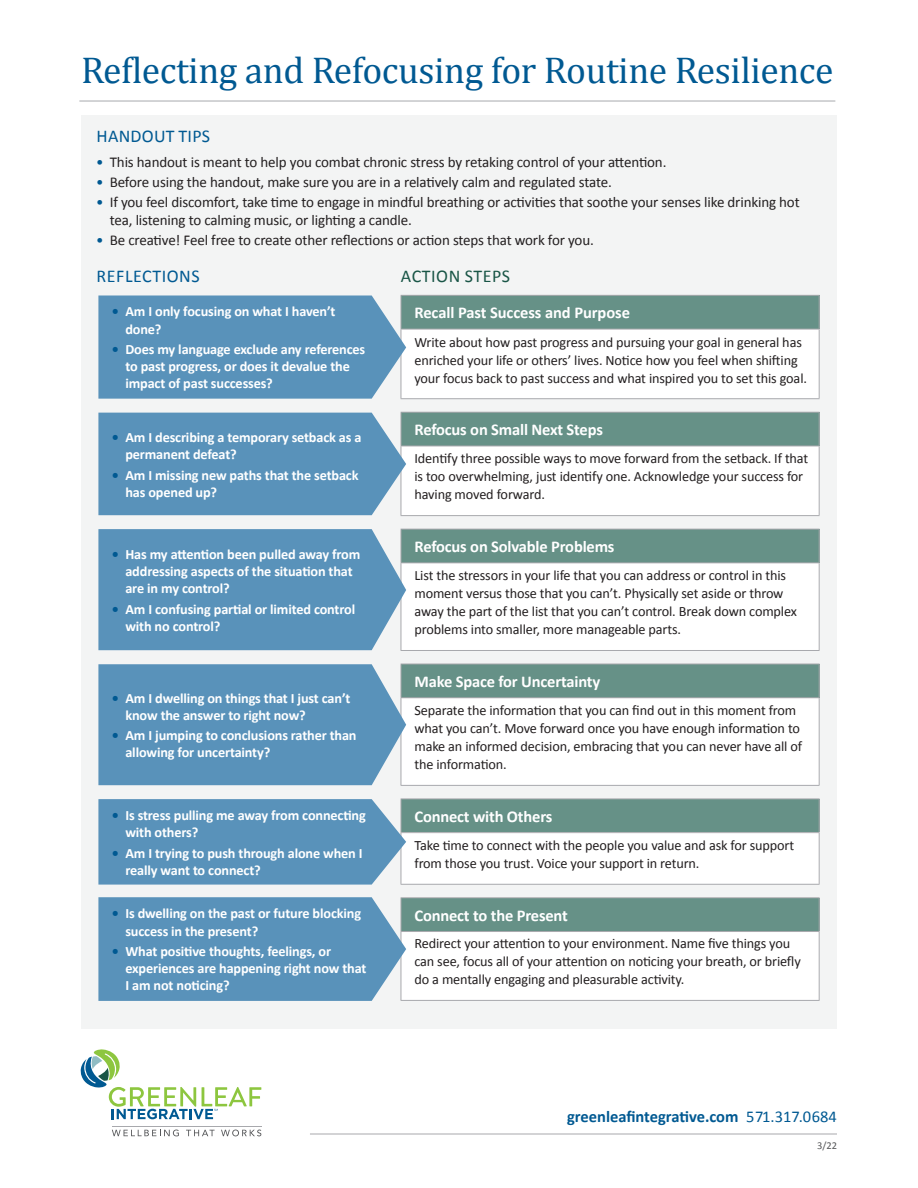
<style>
.page{position:relative;width:918px;height:1188px;background:#fff}
.page>*{position:absolute;margin:0;border:0;box-sizing:border-box;transform-origin:0 0}
.blueheadline{font:37.5px "Cambria";letter-spacing:-.01em;color:#005992}
.green_subhead{font:18px "Calibri";letter-spacing:.015em;color:#005992}
.QUESTIONS{font:18px "Calibri";letter-spacing:.03em;color:#005992}
.QUESTIONS-2{font:18px "Calibri";letter-spacing:.03em;color:#195546}
.the_subhead{font:700 16.5px "Calibri";letter-spacing:-.01em;color:#fff}
.t1{font:700 16.5px "Calibri";color:#005992}
.t2{font:15px/18px "Calibri";letter-spacing:-.01em;color:#231f20}
.QUESTIONS-3{font:14.25px/18px "Calibri";letter-spacing:-.01em;color:#231f20}
.t3{font:700 14.25px/17.1px "Calibri";letter-spacing:-.01em;color:#fff}
.the_subhead-2{font:10.5px "Calibri";color:#57585a}
.s1{color:#005992}
.s2{font-weight:400}
</style>
<div class="page">
<div style="left:81px;top:116px;width:756px;height:913px;background:#f3f4f4"></div>
<hr style="left:310px;top:1134px;width:527px;height:1px;background:#a8a9ad">
<hr style="left:112px;top:1126px;width:149px;height:1px;background:#a8a9ad">
<svg style="left:112px;top:1130px;width:67px;height:6px"></svg>
<svg style="left:186px;top:1130px;width:29px;height:6px"></svg>
<svg style="left:221px;top:1130px;width:40px;height:6px"></svg>
<svg style="left:81px;top:1049px;width:180px;height:70px"></svg>
<hr style="left:79px;top:101px;width:756px;height:1px;background:#a8a9ad">
<div style="left:401px;top:295px;width:418px;height:34px;background:#669187"></div>
<div style="left:401px;top:329px;width:418px;height:70px;background:#fff"></div>
<hr style="left:401px;top:295px;width:419px;height:1px;background:#a8a9ad">
<hr style="left:819px;top:296px;width:1px;height:33px;background:#a8a9ad">
<hr style="left:401px;top:329px;width:419px;height:1px;background:#a8a9ad">
<hr style="left:819px;top:329px;width:1px;height:69px;background:#a8a9ad">
<hr style="left:401px;top:398px;width:419px;height:1px;background:#a8a9ad">
<div style="left:401px;top:412px;width:418px;height:34px;background:#669187"></div>
<div style="left:401px;top:446px;width:418px;height:70px;background:#fff"></div>
<hr style="left:401px;top:412px;width:419px;height:1px;background:#a8a9ad">
<hr style="left:819px;top:413px;width:1px;height:33px;background:#a8a9ad">
<hr style="left:401px;top:446px;width:419px;height:1px;background:#a8a9ad">
<hr style="left:819px;top:446px;width:1px;height:69px;background:#a8a9ad">
<hr style="left:401px;top:515px;width:419px;height:1px;background:#a8a9ad">
<div style="left:401px;top:529px;width:418px;height:34px;background:#669187"></div>
<div style="left:401px;top:563px;width:418px;height:87px;background:#fff"></div>
<hr style="left:401px;top:529px;width:419px;height:1px;background:#a8a9ad">
<hr style="left:819px;top:529px;width:1px;height:33px;background:#a8a9ad">
<hr style="left:401px;top:562px;width:419px;height:1px;background:#a8a9ad">
<hr style="left:819px;top:563px;width:1px;height:87px;background:#a8a9ad">
<hr style="left:401px;top:650px;width:419px;height:1px;background:#a8a9ad">
<div style="left:401px;top:664px;width:418px;height:34px;background:#669187"></div>
<div style="left:401px;top:698px;width:418px;height:87px;background:#fff"></div>
<hr style="left:401px;top:664px;width:419px;height:1px;background:#a8a9ad">
<hr style="left:819px;top:664px;width:1px;height:33px;background:#a8a9ad">
<hr style="left:401px;top:697px;width:419px;height:1px;background:#a8a9ad">
<hr style="left:819px;top:698px;width:1px;height:87px;background:#a8a9ad">
<hr style="left:401px;top:785px;width:419px;height:1px;background:#a8a9ad">
<div style="left:401px;top:799px;width:418px;height:34px;background:#669187"></div>
<div style="left:401px;top:833px;width:418px;height:51px;background:#fff"></div>
<hr style="left:401px;top:799px;width:419px;height:1px;background:#a8a9ad">
<hr style="left:819px;top:799px;width:1px;height:33px;background:#a8a9ad">
<hr style="left:401px;top:832px;width:419px;height:1px;background:#a8a9ad">
<hr style="left:819px;top:833px;width:1px;height:51px;background:#a8a9ad">
<hr style="left:401px;top:884px;width:419px;height:1px;background:#a8a9ad">
<div style="left:401px;top:898px;width:418px;height:34px;background:#669187"></div>
<div style="left:401px;top:932px;width:418px;height:68px;background:#fff"></div>
<hr style="left:401px;top:897px;width:419px;height:1px;background:#a8a9ad">
<hr style="left:819px;top:898px;width:1px;height:33px;background:#a8a9ad">
<hr style="left:401px;top:931px;width:419px;height:1px;background:#a8a9ad">
<hr style="left:819px;top:932px;width:1px;height:68px;background:#a8a9ad">
<hr style="left:401px;top:1000px;width:419px;height:1px;background:#a8a9ad">
<svg style="left:98px;top:296px;width:308px;height:103px;background:#6197bd"></svg>
<div style="left:98px;top:413px;width:308px;height:102px;background:#5992ba"></div>
<div style="left:98px;top:529px;width:308px;height:121px;background:#5992ba"></div>
<div style="left:98px;top:664px;width:308px;height:121px;background:#5992ba"></div>
<svg style="left:98px;top:799px;width:308px;height:86px;background:#6197bc"></svg>
<svg style="left:98px;top:897px;width:308px;height:104px;background:#6197bd"></svg>
<p class="blueheadline" style="left:81px;top:48px;width:754px">Reflecting and Refocusing for Routine Resilience</p>
<p class="green_subhead" style="left:97px;top:125px;width:115px">HANDOUT TIPS</p>
<p class="t2" style="left:96px;top:153px;width:572px"><span class="s1">•</span> This handout is meant to help you combat chronic stress by retaking control of your attention.</p>
<p class="t2" style="left:96px;top:173px;width:517px"><span class="s1">•</span> Before using the handout, make sure you are in a relatively calm and regulated state.</p>
<p class="t2" style="left:110px;top:193px;width:691px;text-indent:-14px"><span class="s1">•</span> If you feel discomfort, take time to engage in mindful breathing or activities that soothe your senses like drinking hot tea, listening to calming music, or lighting a candle.</p>
<p class="t2" style="left:96px;top:231px;width:499px"><span class="s1">•</span> Be creative! Feel free to create other reflections or action steps that work for you.</p>
<p class="QUESTIONS" style="left:97px;top:265px;width:104px">REFLECTIONS</p>
<p class="QUESTIONS-2" style="left:401px;top:265px;width:111px">ACTION STEPS</p>
<p class="t3" style="left:125px;top:303px;width:212px;text-indent:-14px"><span class="s1">•</span> Am I only focusing on what I haven’t done?</p>
<p class="t3" style="left:125px;top:341px;width:241px;text-indent:-14px"><span class="s1">•</span> Does my language exclude any references to past progress, or does it devalue the impact of past successes?</p>
<p class="t3" style="left:125px;top:429px;width:238px;text-indent:-14px"><span class="s1">•</span> Am I describing a temporary setback as a permanent defeat?</p>
<p class="t3" style="left:125px;top:466px;width:235px;text-indent:-14px"><span class="s1">•</span> Am I missing new paths that the setback has opened up?</p>
<p class="t3" style="left:125px;top:546px;width:236px;text-indent:-14px"><span class="s1">•</span> Has my attention been pulled away from addressing aspects of the situation that are in my control?</p>
<p class="t3" style="left:125px;top:601px;width:231px;text-indent:-14px"><span class="s1">•</span> Am I confusing partial or limited control with no control?</p>
<p class="t3" style="left:125px;top:689px;width:227px;text-indent:-14px"><span class="s1">•</span> Am I dwelling on things that I just can’t know the answer to right now?</p>
<p class="t3" style="left:125px;top:727px;width:233px;text-indent:-14px"><span class="s1">•</span> Am I jumping to conclusions rather than allowing for uncertainty?</p>
<p class="t3" style="left:125px;top:807px;width:242px;text-indent:-14px"><span class="s1">•</span> Is stress pulling me away from connecting with others?</p>
<p class="t3" style="left:125px;top:844px;width:239px;text-indent:-14px"><span class="s1">•</span> Am I trying to push through alone when I really want to connect?</p>
<p class="t3" style="left:125px;top:905px;width:237px;text-indent:-14px"><span class="s1">•</span> Is dwelling on the past or future blocking success in the present?</p>
<p class="t3" style="left:125px;top:943px;width:243px;text-indent:-14px"><span class="s1">•</span> What positive thoughts, feelings, or experiences are happening right now that<br>I am not noticing?</p>
<p class="the_subhead" style="left:414px;top:302px;width:217px">Recall Past Success and Purpose</p>
<p class="QUESTIONS-3" style="left:414px;top:333px;width:394px">Write about how past progress and pursuing your goal in general has enriched your life or others’ lives. Notice how you feel when shifting your focus back to past success and what inspired you to set this goal.</p>
<p class="the_subhead" style="left:414px;top:419px;width:190px">Refocus on Small Next Steps</p>
<p class="QUESTIONS-3" style="left:414px;top:450px;width:395px">Identify three possible ways to move forward from the setback. If that is too overwhelming, just identify one. Acknowledge your success for having moved forward.</p>
<p class="the_subhead" style="left:414px;top:536px;width:202px">Refocus on Solvable Problems</p>
<p class="QUESTIONS-3" style="left:414px;top:567px;width:384px">List the stressors in your life that you can address or control in this moment versus those that you can’t. Physically set aside or throw away the part of the list that you can’t control. Break down complex problems into smaller, more manageable parts.</p>
<p class="the_subhead" style="left:414px;top:671px;width:187px">Make Space for Uncertainty</p>
<p class="QUESTIONS-3" style="left:414px;top:702px;width:389px">Separate the information that you can find out in this moment from what you can’t. Move forward once you have enough information to make an informed decision, embracing that you can never have all of the information.</p>
<p class="the_subhead" style="left:414px;top:806px;width:139px">Connect with Others</p>
<p class="QUESTIONS-3" style="left:414px;top:836px;width:381px">Take time to connect with the people you value and ask for support from those you trust. Voice your support in return.</p>
<p class="the_subhead" style="left:414px;top:905px;width:155px">Connect to the Present</p>
<p class="QUESTIONS-3" style="left:414px;top:935px;width:388px">Redirect your attention to your environment. Name five things you can see, focus all of your attention on noticing your breath, or briefly do a mentally engaging and pleasurable activity.</p>
<p class="t1" style="left:567px;top:1106px;width:271px">greenleafintegrative.com <span class="s2">571.317.0684</span></p>
<p class="the_subhead-2" style="left:817px;top:1139px;width:21px">3/22</p>
</div>
